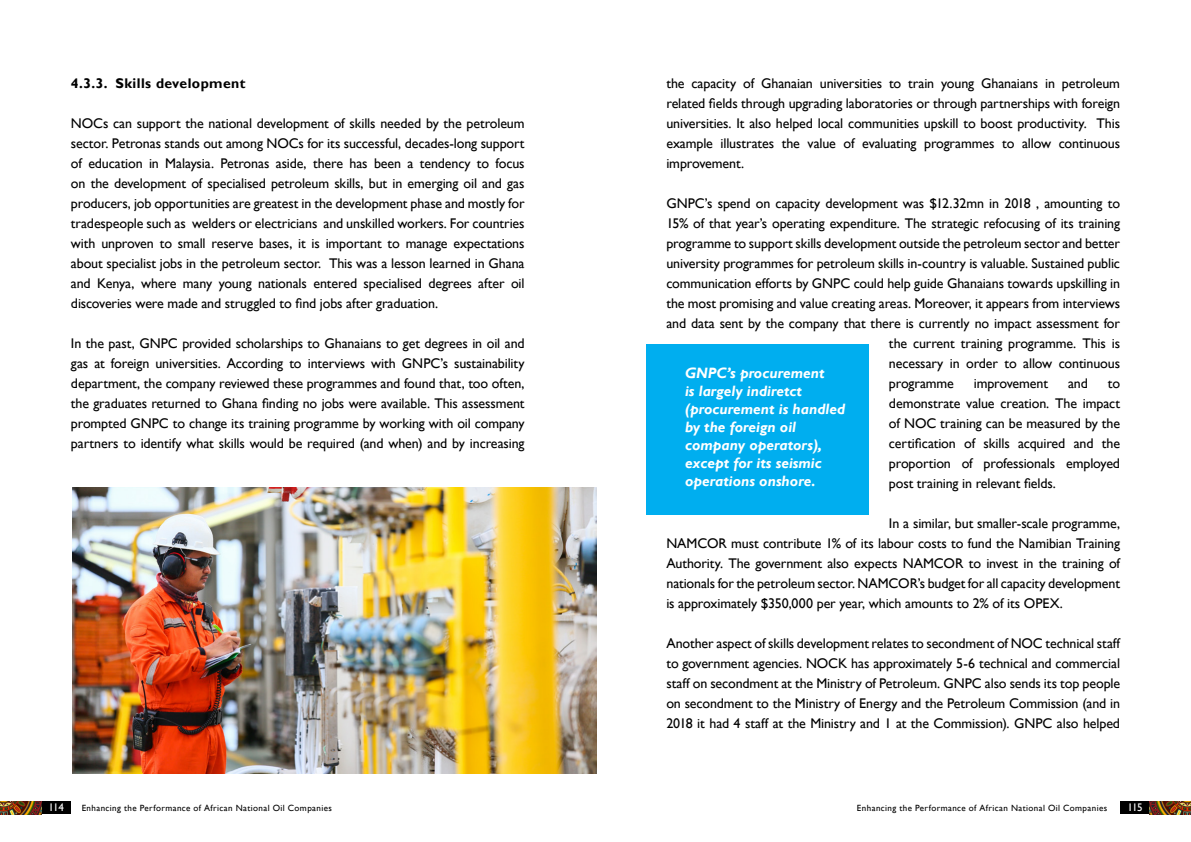
<style>
.page{position:relative;width:1191px;height:842px;background:#fff}
.page>*{position:absolute;margin:0;border:0;box-sizing:border-box;transform-origin:0 0}
.t1{font:italic 700 15px/18px "Gill Sans";color:#fff}
.t2{font:14px/20px "Gill Sans";letter-spacing:-.01em;color:#000;text-align:justify}
.t3{font:700 14px "Gill Sans";letter-spacing:.03em;color:#000}
.t4{font:11px "Gill Sans";letter-spacing:-.055em;color:#fff}
.t5{font:9px "Gill Sans";letter-spacing:.045em;color:#000}
</style>
<div class="page">
<div style="left:1120px;top:801px;width:29px;height:13px;background:#000"></div>
<div style="left:41px;top:801px;width:30px;height:13px;background:#000"></div>
<img style="left:0;top:801px;width:41px;height:13px">
<img style="left:1149px;top:801px;width:42px;height:13px">
<div style="left:646px;top:345px;width:223px;height:170px;background:#00aeef"></div>
<img style="left:72px;top:488px;width:525px;height:286px">
<p class="t3" style="left:71px;top:74px;width:176px">4.3.3. Skills development</p>
<p class="t2" style="left:71px;top:113px;width:455px">NOCs can support the national development of skills needed by the petroleum sector. Petronas stands out among NOCs for its successful, decades-long support of education in Malaysia. Petronas aside, there has been a tendency to focus on the development of specialised petroleum skills, but in emerging oil and gas producers, job opportunities are greatest in the development phase and mostly for tradespeople such as welders or electricians and unskilled workers. For countries with unproven to small reserve bases, it is important to manage expectations about specialist jobs in the petroleum sector. This was a lesson learned in Ghana and Kenya, where many young nationals entered specialised degrees after oil discoveries were made and struggled to find jobs after graduation.</p>
<p class="t2" style="left:71px;top:333px;width:455px">In the past, GNPC provided scholarships to Ghanaians to get degrees in oil and gas at foreign universities. According to interviews with GNPC’s sustainability department, the company reviewed these programmes and found that, too often, the graduates returned to Ghana finding no jobs were available. This assessment prompted GNPC to change its training programme by working with oil company partners to identify what skills would be required (and when) and by increasing</p>
<p class="t2" style="left:666px;top:73px;width:455px">the capacity of Ghanaian universities to train young Ghanaians in petroleum related fields through upgrading laboratories or through partnerships with foreign universities. It also helped local communities upskill to boost productivity. This example illustrates the value of evaluating programmes to allow continuous improvement.</p>
<p class="t2" style="left:666px;top:193px;width:455px">GNPC’s spend on capacity development was $12.32mn in 2018 , amounting to</p>
<p class="t2" style="left:666px;top:213px;width:455px">15% of that year’s operating expenditure. The strategic refocusing of its training</p>
<p class="t2" style="left:666px;top:233px;width:455px">programme to support skills development outside the petroleum sector and better</p>
<p class="t2" style="left:666px;top:253px;width:455px">university programmes for petroleum skills in-country is valuable. Sustained public</p>
<p class="t2" style="left:666px;top:273px;width:455px">communication efforts by GNPC could help guide Ghanaians towards upskilling in</p>
<p class="t2" style="left:666px;top:293px;width:455px">the most promising and value creating areas. Moreover, it appears from interviews</p>
<p class="t2" style="left:666px;top:313px;width:455px">and data sent by the company that there is currently no impact assessment for</p>
<p class="t2" style="left:889px;top:333px;width:233px">the current training programme. This is</p>
<p class="t2" style="left:889px;top:353px;width:233px">necessary in order to allow continuous</p>
<p class="t2" style="left:889px;top:373px;width:66px">programme</p>
<p class="t2" style="left:974px;top:373px;width:76px">improvement</p>
<p class="t2" style="left:1068px;top:373px;width:21px">and</p>
<p class="t1" style="left:685px;top:365px;width:162px">GNPC’s procurement<br>is largely indiretct (procurement is handled by the foreign oil company operators), except for its seismic operations onshore.</p>
<p class="t2" style="left:889px;top:373px;width:233px;text-indent:219px">to demonstrate value creation. The impact of NOC training can be measured by the certification of skills acquired and the proportion of professionals employed post training in relevant fields.</p>
<p class="t2" style="left:666px;top:513px;width:455px;text-indent:223px">In a similar, but smaller-scale programme, NAMCOR must contribute 1% of its labour costs to fund the Namibian Training Authority. The government also expects NAMCOR to invest in the training of nationals for the petroleum sector. NAMCOR’s budget for all capacity development is approximately $350,000 per year, which amounts to 2% of its OPEX.</p>
<p class="t2" style="left:666px;top:633px;width:455px">Another aspect of skills development relates to secondment of NOC technical staff to government agencies. NOCK has approximately 5-6 technical and commercial staff on secondment at the Ministry of Petroleum. GNPC also sends its top people on secondment to the Ministry of Energy and the Petroleum Commission (and in 2018 it had 4 staff at the Ministry and 1 at the Commission). GNPC also helped</p>
<p class="t4" style="left:48px;top:801px;width:17px">114</p>
<p class="t5" style="left:82px;top:802px;width:252px">Enhancing the Performance of African National Oil Companies</p>
<p class="t5" style="left:857px;top:802px;width:252px">Enhancing the Performance of African National Oil Companies</p>
<p class="t4" style="left:1127px;top:801px;width:17px">115</p>
</div>
